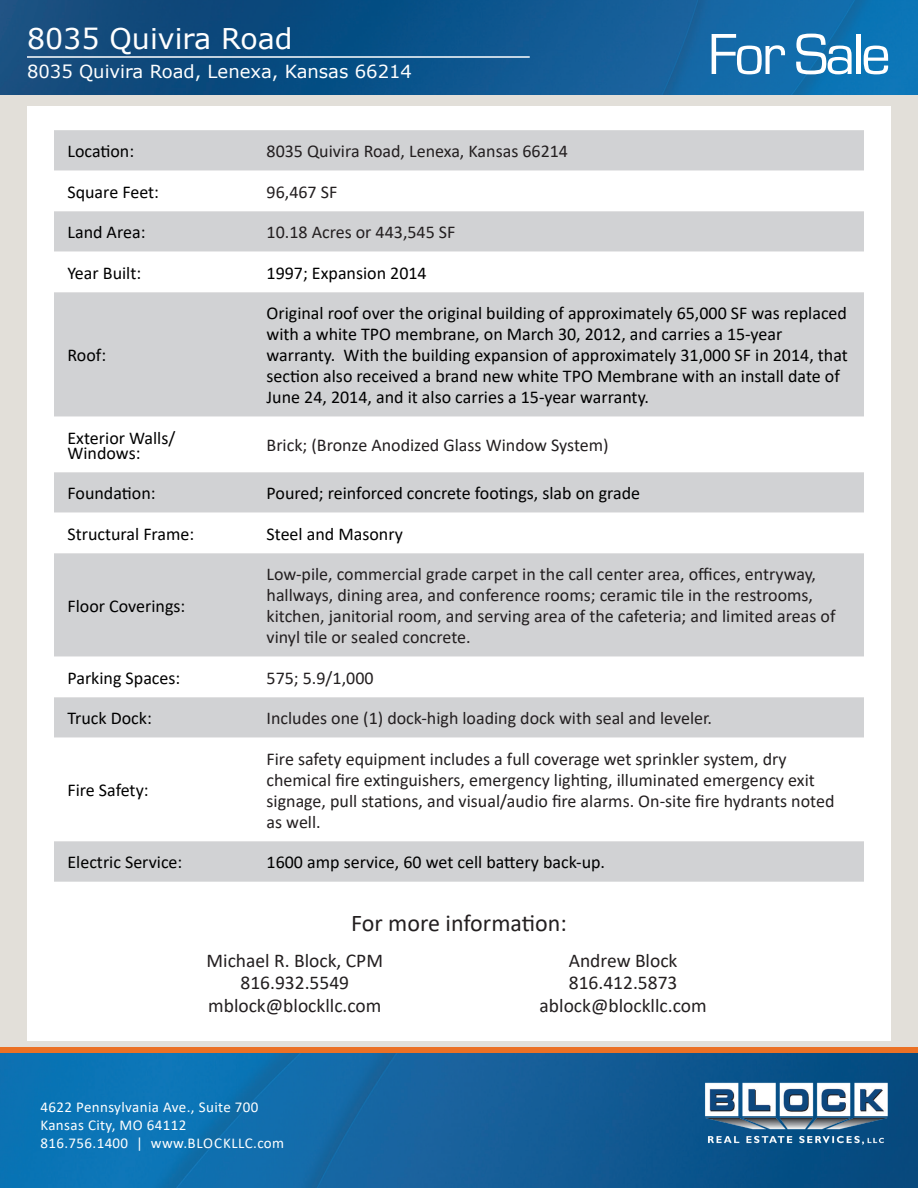
<style>
.page{position:relative;width:918px;height:1188px;background:#fff}
.page>*{position:absolute;margin:0;border:0;box-sizing:border-box;transform-origin:0 0}
.t1{font:60px "Eurostile";letter-spacing:-.05em;color:#fff}
.t2{font:28.5px "Verdana";color:#fff}
.t3{font:24px "Calibri";color:#231f20}
.BRES_-_Broker_Contact_Information{font:19.5px/22.5px "Calibri";color:#231f20;text-align:center}
.BRES_Body_Copy{font:18px/21px "Calibri";color:#231f20}
.t4{font:18px/21px "Calibri";color:#000}
.t5{font:18px "Verdana";color:#fff}
.t6{font:15px/18px "Calibri";letter-spacing:.025em;color:#fff}
</style>
<div class="page">
<div style="left:0;top:93px;width:918px;height:978px;background:#e2dfd9"></div>
<img style="left:0;top:1053px;width:918px;height:135px">
<img style="left:701px;top:1073px;width:190px;height:75px">
<div style="left:0;top:1047px;width:918px;height:6px;background:#eb7125"></div>
<img style="left:0;top:0;width:918px;height:94px">
<hr style="left:27px;top:56px;width:503px;height:2px;background:#fff">
<div style="left:27px;top:107px;width:864px;height:934px;background:#fff"></div>
<div style="left:54px;top:130px;width:810px;height:752px;background:#d1d2d4"></div>
<svg style="left:54px;top:171px;width:810px;height:670px;fill:#d1d2d4"></svg>
<h2 class="t2" style="left:27px;top:19px;width:267px">8035 Quivira Road</h2>
<p class="t5" style="left:27px;top:59px;width:387px">8035 Quivira Road, Lenexa, Kansas 66214</p>
<p class="t4" style="left:68px;top:140px;width:68px">Location:</p>
<p class="BRES_Body_Copy" style="left:267px;top:140px;width:303px">8035 Quivira Road, Lenexa, Kansas 66214</p>
<p class="t4" style="left:68px;top:181px;width:93px">Square Feet:</p>
<p class="BRES_Body_Copy" style="left:267px;top:181px;width:72px">96,467 SF</p>
<p class="t4" style="left:68px;top:221px;width:80px">Land Area:</p>
<p class="BRES_Body_Copy" style="left:267px;top:221px;width:190px">10.18 Acres or 443,545 SF</p>
<p class="t4" style="left:68px;top:262px;width:75px">Year Built:</p>
<p class="t4" style="left:267px;top:262px;width:162px">1997; Expansion 2014</p>
<h1 class="t1" style="left:708px;top:22px;width:185px">For Sale</h1>
<p class="t4" style="left:68px;top:344px;width:40px">Roof:</p>
<p class="t4" style="left:267px;top:302px;width:583px">Original roof over the original building of approximately 65,000 SF was replaced with a white TPO membrane, on March 30, 2012, and carries a 15-year warranty. With the building expansion of approximately 31,000 SF in 2014, that section also received a brand new white TPO Membrane with an install date of June 24, 2014, and it also carries a 15-year warranty.</p>
<p class="t4" style="left:68px;top:427px;width:109px">Exterior Walls/</p>
<p class="t4" style="left:68px;top:442px;width:75px">Windows:</p>
<p class="BRES_Body_Copy" style="left:267px;top:434px;width:344px">Brick; (Bronze Anodized Glass Window System)</p>
<p class="t4" style="left:68px;top:482px;width:90px">Foundation:</p>
<p class="t4" style="left:267px;top:482px;width:375px">Poured; reinforced concrete footings, slab on grade</p>
<p class="t4" style="left:68px;top:523px;width:128px">Structural Frame:</p>
<p class="t4" style="left:267px;top:523px;width:138px">Steel and Masonry</p>
<p class="t4" style="left:68px;top:595px;width:119px">Floor Coverings:</p>
<p class="BRES_Body_Copy" style="left:267px;top:563px;width:570px">Low-pile, commercial grade carpet in the call center area, offices, entryway, hallways, dining area, and conference rooms; ceramic tile in the restrooms, kitchen, janitorial room, and serving area of the cafeteria; and limited areas of vinyl tile or sealed concrete.</p>
<p class="t4" style="left:68px;top:667px;width:114px">Parking Spaces:</p>
<p class="BRES_Body_Copy" style="left:267px;top:667px;width:109px">575; 5.9/1,000</p>
<p class="t4" style="left:68px;top:707px;width:86px">Truck Dock:</p>
<p class="BRES_Body_Copy" style="left:267px;top:707px;width:447px">Includes one (1) dock-high loading dock with seal and leveler.</p>
<p class="t4" style="left:68px;top:779px;width:83px">Fire Safety:</p>
<p class="BRES_Body_Copy" style="left:267px;top:748px;width:569px">Fire safety equipment includes a full coverage wet sprinkler system, dry chemical fire extinguishers, emergency lighting, illuminated emergency exit signage, pull stations, and visual/audio fire alarms. On-site fire hydrants noted as well.</p>
<p class="t4" style="left:68px;top:851px;width:116px">Electric Service:</p>
<p class="t4" style="left:267px;top:851px;width:340px">1600 amp service, 60 wet cell battery back-up.</p>
<p class="t3" style="left:351px;top:906px;width:217px">For more information:</p>
<p class="BRES_-_Broker_Contact_Information" style="left:540px;top:949px;width:169px">Andrew Block<br>816.412.5873 ablock@blockllc.com</p>
<p class="BRES_-_Broker_Contact_Information" style="left:207px;top:949px;width:178px">Michael R. Block, CPM</p>
<p class="BRES_-_Broker_Contact_Information" style="left:241px;top:971px;width:110px">816.932.5549</p>
<p class="BRES_-_Broker_Contact_Information" style="left:208px;top:994px;width:175px">mblock@blockllc.com</p>
<p class="t6" style="left:40px;top:1097px;width:245px">4622 Pennsylvania Ave., Suite 700<br>Kansas City, MO 64112<br>816.756.1400 | www.BLOCKLLC.com</p>
</div>
